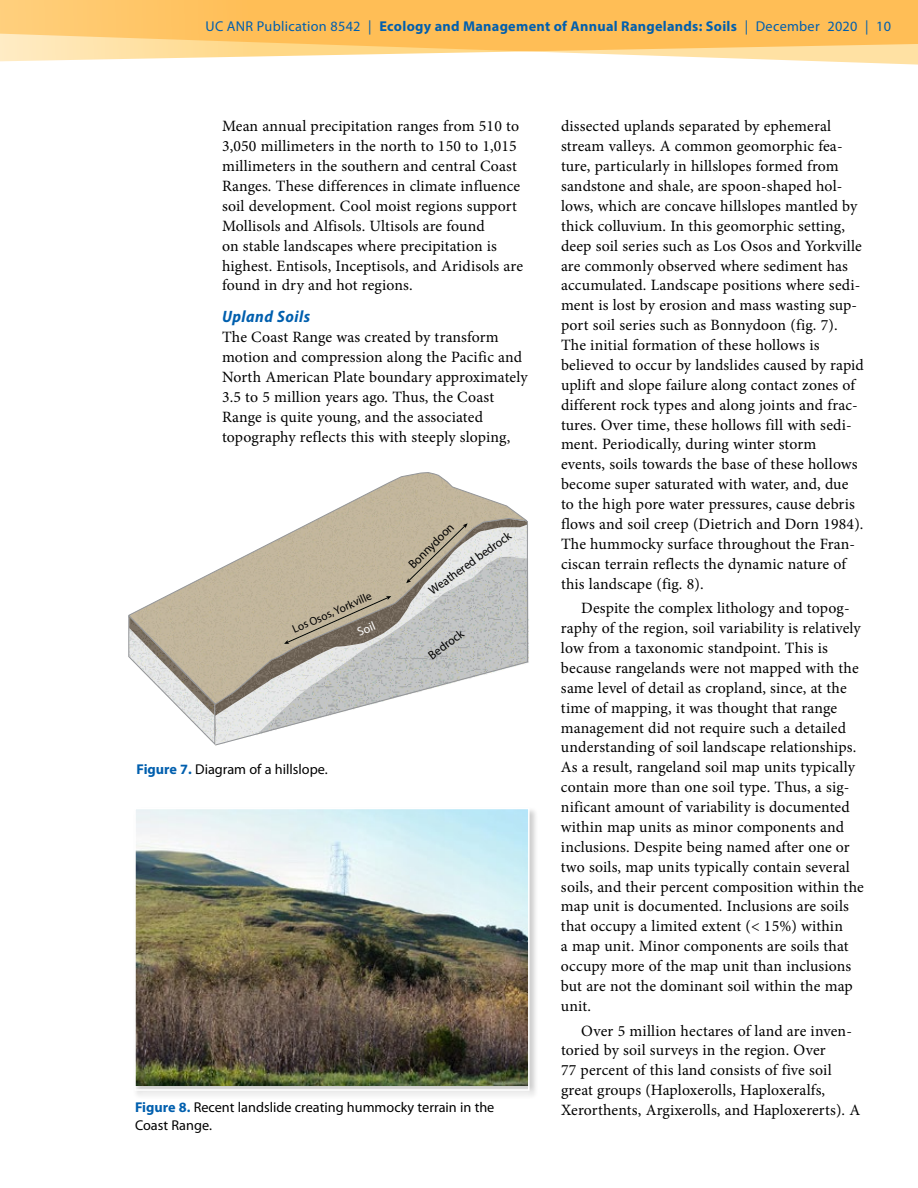
<style>
.page{position:relative;width:918px;height:1188px;background:#fff}
.page>*{position:absolute;margin:0;border:0;box-sizing:border-box;transform-origin:0 0}
.t1{font:italic 700 semi-condensed 16.5px "Myriad Pro";letter-spacing:.03em;color:#005fae}
.t2{font:15.75px/20px "Minion Pro";letter-spacing:.005em;color:#000}
.t3{font:14.25px/18px "Myriad Pro";color:#000}
.t4{font:700 14.25px "Myriad Pro";letter-spacing:.02em;color:#005fae}
.t5{font:12.3px "Myriad Pro";color:#000}
.t6{font:12.3px "Myriad Pro";color:#fff}
.t7{font:11.55px "Myriad Pro";color:#000}
.s1{font-weight:400}
.s2{font-weight:700;color:#005fae}
</style>
<div class="page">
<svg style="left:0;top:0;width:918px;height:63px;background:#fc7"></svg>
<img style="left:176px;top:705px;width:38px;height:39px">
<svg style="left:128px;top:472px;width:401px;height:233px"></svg>
<svg style="left:214px;top:520px;width:314px;height:226px"></svg>
<svg style="left:406px;top:523px;width:62px;height:60px;background:#bfb7a6"></svg>
<svg style="left:284px;top:596px;width:107px;height:48px;background:#a59a86"></svg>
<div style="left:133px;top:806px;width:406px;height:294px;background:#000;opacity:.2"></div>
<img style="left:137px;top:811px;width:390px;height:275px">
<div style="left:134px;top:808px;width:396px;height:283px;border:2px solid #fff"></div>
<p class="t4" style="left:205px;top:17px;width:687px"><span class="s1">UC ANR Publication 8542 |</span> Ecology and Management of Annual Rangelands: Soils <span class="s1">| December 2020 | 10</span></p>
<p class="t2" style="left:222px;top:117px;width:303px">Mean annual precipitation ranges from 510 to 3,050 millimeters in the north to 150 to 1,015 millimeters in the southern and central Coast Ranges. These differences in climate influence soil development. Cool moist regions support Mollisols and Alfisols. Ultisols are found<br>on stable landscapes where precipitation is highest. Entisols, Inceptisols, and Aridisols are found in dry and hot regions.</p>
<p class="t1" style="left:222px;top:306px;width:90px">Upland Soils</p>
<p class="t2" style="left:222px;top:327px;width:307px">The Coast Range was created by transform motion and compression along the Pacific and North American Plate boundary approximately 3.5 to 5 million years ago. Thus, the Coast Range is quite young, and the associated topography reflects this with steeply sloping,</p>
<p class="t7" style="left:290px;top:623px;width:87px;rotate:-24deg">Los Osos, Yorkville</p>
<p class="t6" style="left:355px;top:626px;width:20px;rotate:-23deg">Soil</p>
<p class="t5" style="left:405px;top:561px;width:60px;rotate:-45deg">Bonnydoon</p>
<p class="t5" style="left:426px;top:586px;width:100px;rotate:-36deg">Weathered bedrock</p>
<p class="t5" style="left:425px;top:650px;width:42px;rotate:-37deg">Bedrock</p>
<p class="t3" style="left:136px;top:760px;width:193px"><span class="s2">Figure 7.</span> Diagram of a hillslope.</p>
<p class="t3" style="left:135px;top:1098px;width:361px"><span class="s2">Figure 8.</span> Recent landslide creating hummocky terrain in the<br>Coast Range.</p>
<p class="t2" style="left:561px;top:117px;width:304px">dissected uplands separated by ephemeral stream valleys. A common geomorphic fea&shy;ture, particularly in hillslopes formed from sandstone and shale, are spoon-shaped hol&shy;lows, which are concave hillslopes mantled by thick colluvium. In this geomorphic setting, deep soil series such as Los Osos and Yorkville are commonly observed where sediment has accumulated. Landscape positions where sedi&shy;ment is lost by erosion and mass wasting sup&shy;port soil series such as Bonnydoon (fig. 7).<br>The initial formation of these hollows is believed to occur by landslides caused by rapid uplift and slope failure along contact zones of different rock types and along joints and frac&shy;tures. Over time, these hollows fill with sedi&shy;ment. Periodically, during winter storm events, soils towards the base of these hollows become super saturated with water, and, due to the high pore water pressures, cause debris flows and soil creep (Dietrich and Dorn 1984).<br>The hummocky surface throughout the Fran&shy;ciscan terrain reflects the dynamic nature of this landscape (fig. 8).</p>
<p class="t2" style="left:561px;top:598px;width:304px;text-indent:20px">Despite the complex lithology and topog&shy;raphy of the region, soil variability is relatively low from a taxonomic standpoint. This is because rangelands were not mapped with the same level of detail as cropland, since, at the time of mapping, it was thought that range management did not require such a detailed understanding of soil landscape relationships.<br>As a result, rangeland soil map units typically contain more than one soil type. Thus, a sig&shy;nificant amount of variability is documented within map units as minor components and inclusions. Despite being named after one or two soils, map units typically contain several soils, and their percent composition within the map unit is documented. Inclusions are soils that occupy a limited extent (&lt; 15%) within<br>a map unit. Minor components are soils that occupy more of the map unit than inclusions but are not the dominant soil within the map unit.</p>
<p class="t2" style="left:561px;top:1021px;width:301px;text-indent:20px">Over 5 million hectares of land are inven&shy;toried by soil surveys in the region. Over<br>77 percent of this land consists of five soil great groups (Haploxerolls, Haploxeralfs, Xerorthents, Argixerolls, and Haploxererts). A</p>
</div>
